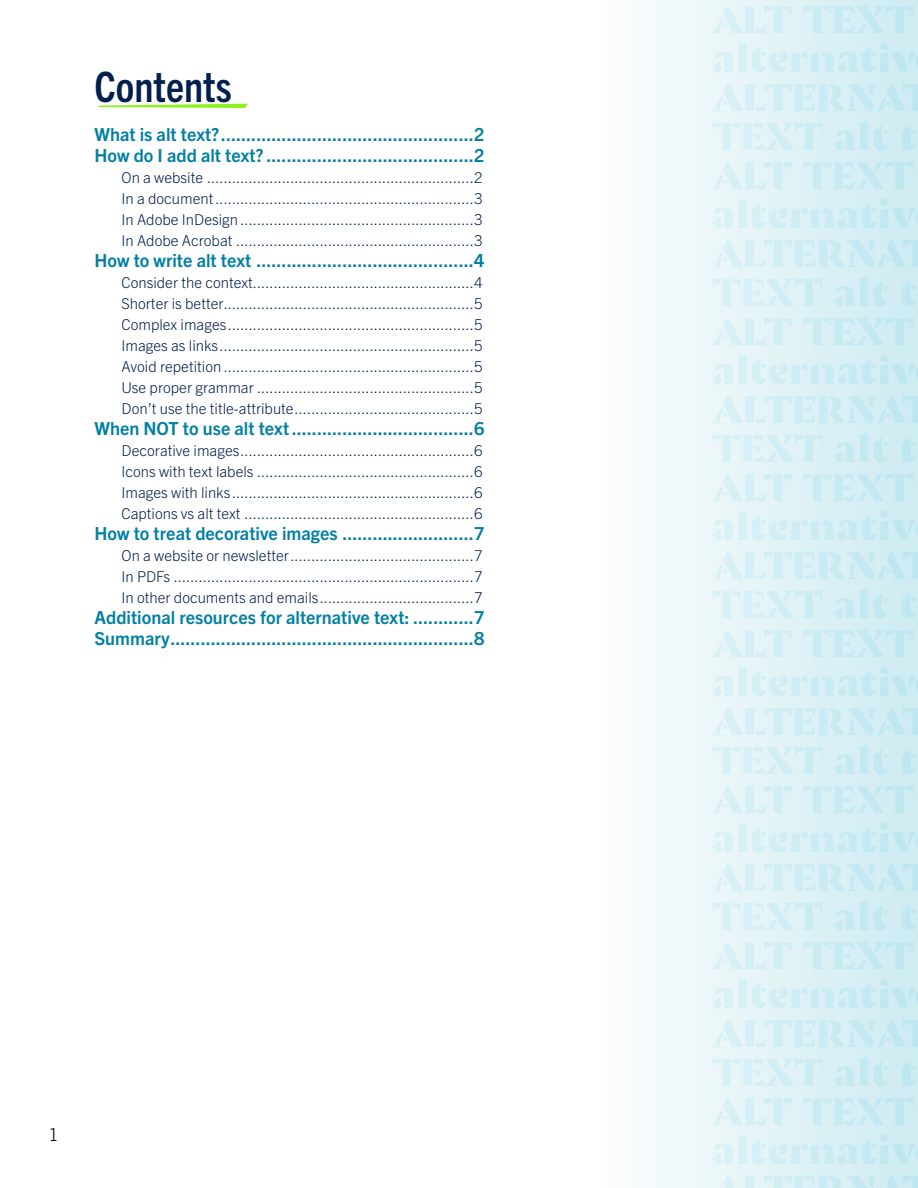
<style>
.page{position:relative;width:918px;height:1188px;background:#fff}
.page>*{position:absolute;margin:0;border:0;box-sizing:border-box;transform-origin:0 0}
.t1{font:700 condensed 42px "Trade Gothic Next LT Pro";color:#001f4e}
.t2{font:700 18px "Trade Gothic Next LT Pro";color:#007fa4}
.t3{font:300 18px "Trade Gothic Next LT Pro";color:#000}
.t4{font:300 15px "Trade Gothic Next LT Pro";color:#001f4e}
</style>
<div class="page">
<div style="left:599px;top:0;width:319px;height:1188px;background:linear-gradient(to right,#fdfefd,#ceebf1)"></div>
<svg style="left:98px;top:104px;width:150px;height:4px"></svg>
<h2 class="t1" style="left:94px;top:58px;width:139px">Contents</h2>
<p class="t2" style="left:94px;top:122px;width:391px">What is alt text?..................................................2</p>
<p class="t2" style="left:94px;top:143px;width:391px">How do I add alt text? .........................................2</p>
<p class="t4" style="left:122px;top:167px;width:363px">On a website ................................................................2</p>
<p class="t4" style="left:122px;top:188px;width:363px">In a document..............................................................3</p>
<p class="t4" style="left:122px;top:209px;width:363px">In Adobe InDesign ........................................................3</p>
<p class="t4" style="left:122px;top:230px;width:363px">In Adobe Acrobat .........................................................3</p>
<p class="t2" style="left:94px;top:248px;width:391px">How to write alt text ...........................................4</p>
<p class="t4" style="left:122px;top:272px;width:363px">Consider the context.....................................................4</p>
<p class="t4" style="left:122px;top:293px;width:363px">Shorter is better............................................................5</p>
<p class="t4" style="left:122px;top:314px;width:363px">Complex images...........................................................5</p>
<p class="t4" style="left:122px;top:335px;width:363px">Images as links.............................................................5</p>
<p class="t4" style="left:122px;top:356px;width:363px">Avoid repetition ............................................................5</p>
<p class="t4" style="left:122px;top:377px;width:363px">Use proper grammar ....................................................5</p>
<p class="t4" style="left:122px;top:398px;width:363px">Don’t use the title-attribute...........................................5</p>
<p class="t2" style="left:94px;top:416px;width:391px">When NOT to use alt text....................................6</p>
<p class="t4" style="left:122px;top:440px;width:363px">Decorative images........................................................6</p>
<p class="t4" style="left:122px;top:461px;width:363px">Icons with text labels ....................................................6</p>
<p class="t4" style="left:122px;top:482px;width:363px">Images with links..........................................................6</p>
<p class="t4" style="left:122px;top:503px;width:363px">Captions vs alt text .......................................................6</p>
<p class="t2" style="left:94px;top:521px;width:391px">How to treat decorative images ..........................7</p>
<p class="t4" style="left:122px;top:545px;width:363px">On a website or newsletter............................................7</p>
<p class="t4" style="left:122px;top:566px;width:363px">In PDFs ........................................................................7</p>
<p class="t4" style="left:122px;top:587px;width:363px">In other documents and emails.....................................7</p>
<p class="t2" style="left:94px;top:605px;width:391px">Additional resources for alternative text: ............7</p>
<p class="t2" style="left:94px;top:626px;width:391px">Summary............................................................8</p>
<p class="t3" style="left:49px;top:1122px;width:12px">1</p>
</div>
